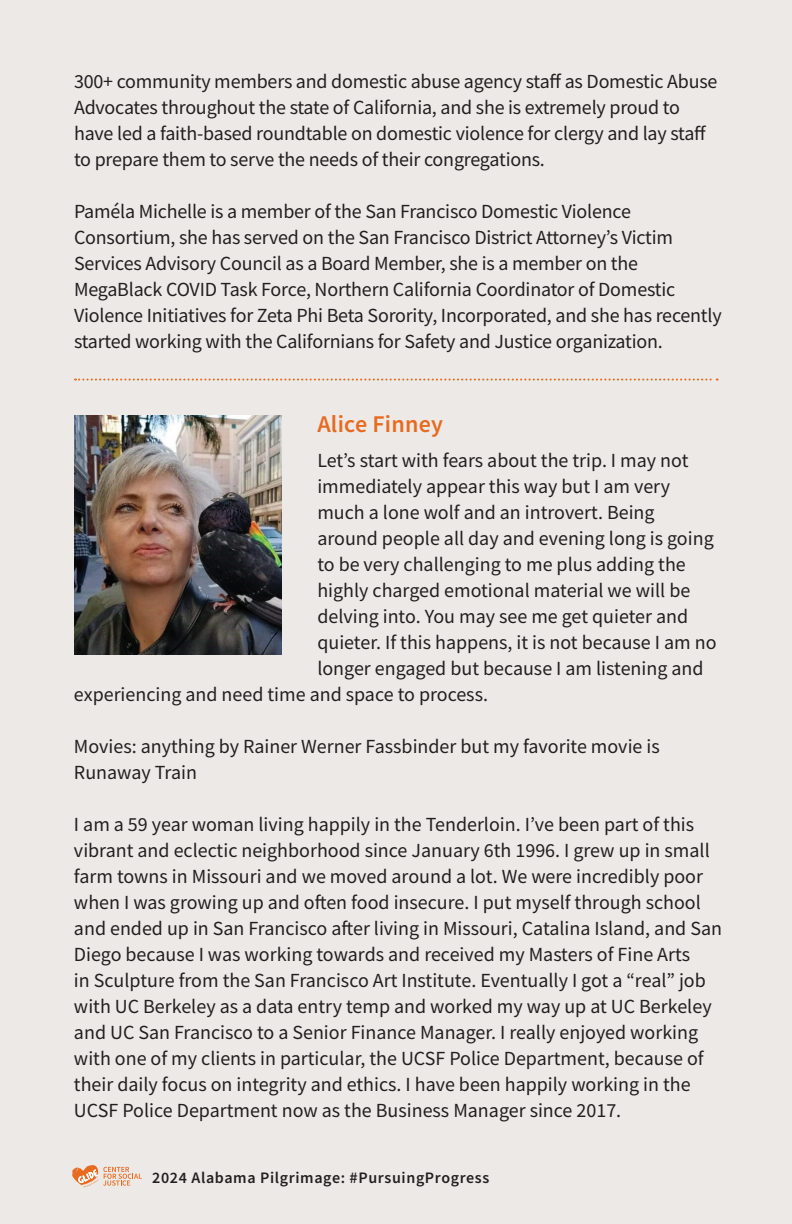
<style>
.page{position:relative;width:792px;height:1224px;background:#ece9e7}
.page>*{position:absolute;margin:0;border:0;box-sizing:border-box;transform-origin:0 0}
.t1{font:600 24px "Source Sans Pro";letter-spacing:.01em;color:#e86a1f}
.t2{font:20px/26px "Source Sans Pro";color:#231f20}
.t3{font:600 16px "Source Sans Pro";letter-spacing:.04em;color:#231f20}
</style>
<div class="page">
<svg style="left:72px;top:1165px;width:70px;height:23px"></svg>
<img style="left:74px;top:415px;width:207px;height:239px">
<svg style="left:75px;top:379px;width:643px;height:2px"></svg>
<p class="t2" style="left:74px;top:68px;width:645px">300+ community members and domestic abuse agency staff as Domestic Abuse Advocates throughout the state of California, and she is extremely proud to have led a faith-based roundtable on domestic violence for clergy and lay staff to prepare them to serve the needs of their congregations.</p>
<p class="t2" style="left:74px;top:198px;width:649px">Paméla Michelle is a member of the San Francisco Domestic Violence Consortium, she has served on the San Francisco District Attorney’s Victim Services Advisory Council as a Board Member, she is a member on the MegaBlack COVID Task Force, Northern California Coordinator of Domestic Violence Initiatives for Zeta Phi Beta Sorority, Incorporated, and she has recently started working with the Californians for Safety and Justice organization.</p>
<p class="t1" style="left:317px;top:408px;width:127px">Alice Finney</p>
<p class="t2" style="left:317px;top:447px;width:373px">Let’s start with fears about the trip. I may not</p>
<p class="t2" style="left:317px;top:473px;width:354px">immediately appear this way but I am very</p>
<p class="t2" style="left:317px;top:499px;width:339px">much a lone wolf and an introvert. Being</p>
<p class="t2" style="left:317px;top:525px;width:398px">around people all day and evening long is going</p>
<p class="t2" style="left:317px;top:551px;width:370px">to be very challenging to me plus adding the</p>
<p class="t2" style="left:317px;top:577px;width:374px">highly charged emotional material we will be</p>
<p class="t2" style="left:317px;top:603px;width:372px">delving into. You may see me get quieter and</p>
<p class="t2" style="left:317px;top:629px;width:401px">quieter. If this happens, it is not because I am no</p>
<p class="t2" style="left:317px;top:655px;width:388px">longer engaged but because I am listening and</p>
<p class="t2" style="left:74px;top:681px;width:416px">experiencing and need time and space to process.</p>
<p class="t2" style="left:74px;top:733px;width:587px">Movies: anything by Rainer Werner Fassbinder but my favorite movie is<br>Runaway Train</p>
<p class="t2" style="left:74px;top:811px;width:650px">I am a 59 year woman living happily in the Tenderloin. I’ve been part of this vibrant and eclectic neighborhood since January 6th 1996. I grew up in small farm towns in Missouri and we moved around a lot. We were incredibly poor when I was growing up and often food insecure. I put myself through school and ended up in San Francisco after living in Missouri, Catalina Island, and San Diego because I was working towards and received my Masters of Fine Arts<br>in Sculpture from the San Francisco Art Institute. Eventually I got a “real” job with UC Berkeley as a data entry temp and worked my way up at UC Berkeley and UC San Francisco to a Senior Finance Manager. I really enjoyed working with one of my clients in particular, the UCSF Police Department, because of their daily focus on integrity and ethics. I have been happily working in the UCSF Police Department now as the Business Manager since 2017.</p>
<p class="t3" style="left:152px;top:1167px;width:339px">2024 Alabama Pilgrimage: #PursuingProgress</p>
</div>
